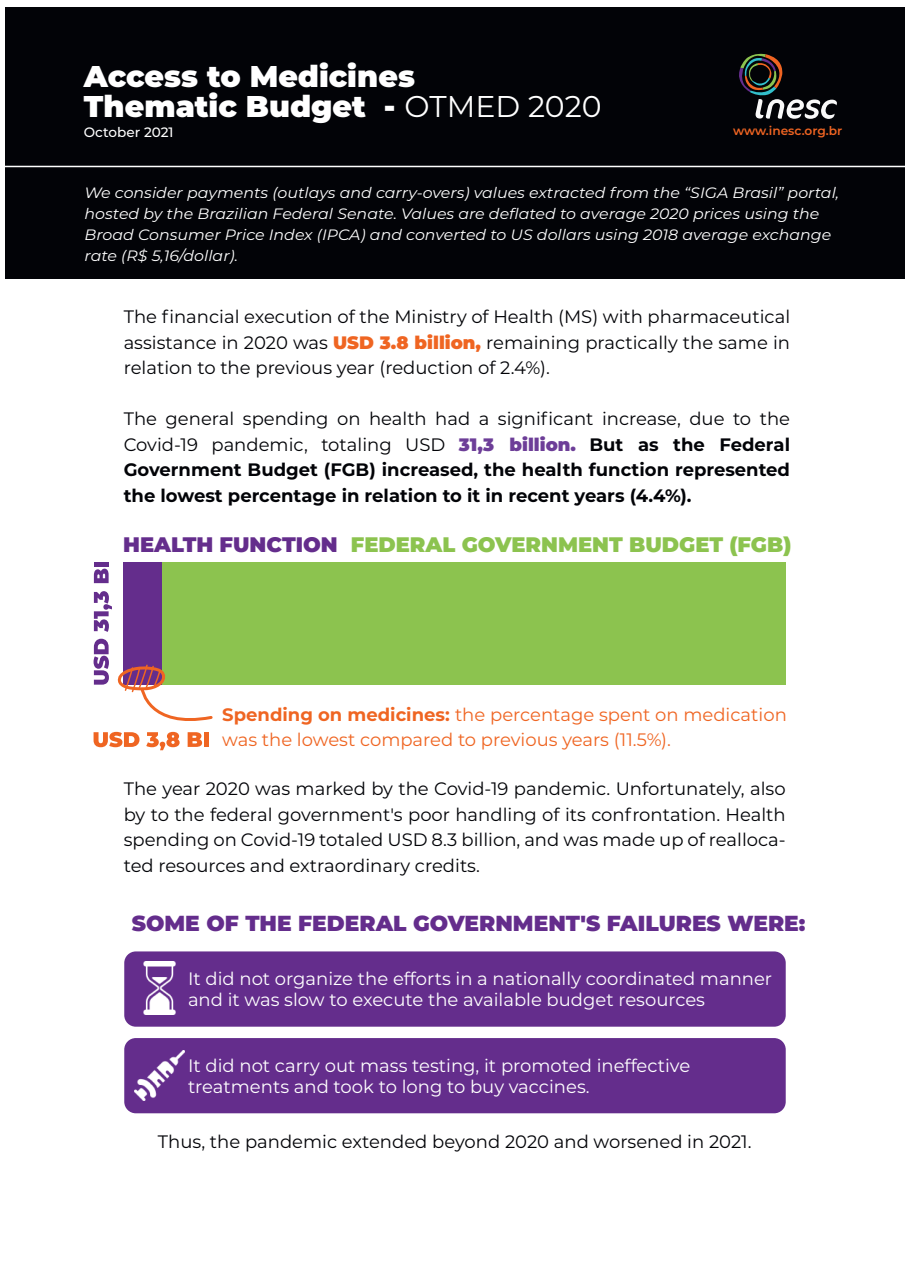
<style>
.page{position:relative;width:910px;height:1280px;background:#fff}
.page>*{position:absolute;margin:0;border:0;box-sizing:border-box;transform-origin:0 0}
.t1{font:900 30px/30px "Montserrat";color:#fff}
.t2{font:900 21.75px "Montserrat";color:#642d8c}
.t3{font:900 21px "Montserrat";color:#8cc34f}
.t4{font:18px/25.5px "Montserrat";color:#020307;text-align:justify}
.t5{font:700 18px/25.5px "Montserrat";color:#020307;text-align:justify}
.t6{font:18px/21px "Montserrat";color:#fff}
.t7{font:18px/25.5px "Montserrat";color:#ef6522}
.t8{font:italic 15px/21px "Montserrat";color:#fff;scale:1.05 1}
.t9{font:500 13.65px "Montserrat";color:#fff}
.t10{font:600 12.15px "Montserrat";letter-spacing:-.005em;color:#ef6422}
.s1{font-weight:400}
.s2{font-weight:900;color:#ef6522}
.s3{font-weight:900;color:#6d3e98}
.s4{color:#642d8c}
.s5{font-weight:700}
</style>
<div class="page">
<div style="left:5px;top:7px;width:900px;height:272px;background:#020307"></div>
<svg style="left:739px;top:53px;width:98px;height:66px"></svg>
<hr style="left:1px;top:166px;width:908px;height:1px;background:#fff">
<div style="left:124px;top:951px;width:662px;height:76px;background:#642d8c;border-radius:12px"></div>
<div style="left:124px;top:1038px;width:662px;height:75px;background:#642d8c;border-radius:12px"></div>
<img style="left:135px;top:1051px;width:50px;height:50px">
<img style="left:143px;top:962px;width:33px;height:52px">
<div style="left:161px;top:562px;width:625px;height:123px;background:#8cc34f"></div>
<div style="left:123px;top:562px;width:38px;height:123px;background:#642d8c"></div>
<svg style="left:94px;top:639px;width:119px;height:111px"></svg>
<svg style="left:94px;top:591px;width:18px;height:41px"></svg>
<svg style="left:94px;top:569px;width:15px;height:14px"></svg>
<div style="left:94px;top:562px;width:15px;height:5px;background:#642d8c"></div>
<h1 class="t1" style="left:84px;top:59px;width:519px">Access to Medicines<br>Thematic Budget - <span class="s1">OTMED 2020</span></h1>
<p class="t9" style="left:84px;top:123px;width:91px">October 2021</p>
<p class="t10" style="left:733px;top:122px;width:111px">www.inesc.org.br</p>
<p class="t8" style="left:85px;top:182px;width:720px">We consider payments (outlays and carry-overs) values extracted from the “SIGA Brasil” portal, hosted by the Brazilian Federal Senate. Values are deflated to average 2020 prices using the Broad Consumer Price Index (IPCA) and converted to US dollars using 2018 average exchange rate (R$ 5,16/dollar).</p>
<p class="t4" style="left:124px;top:304px;width:668px">The financial execution of the Ministry of Health (MS) with pharmaceutical assistance in 2020 was <span class="s2">USD 3.8 billion,</span> remaining practically the same in relation to the previous year (reduction of 2.4%).</p>
<p class="t5" style="left:124px;top:405px;width:668px"><span class="s1">The general spending on health had a significant increase, due to the Covid-19 pandemic, totaling USD</span> <span class="s3">31,3 billion.</span> But as the Federal Government Budget (FGB) increased, the health function represented the lowest percentage in relation to it in recent years (4.4%).</p>
<p class="t3" style="left:123px;top:529px;width:670px"><span class="s4">HEALTH FUNCTION</span> FEDERAL GOVERNMENT BUDGET (FGB)</p>
<p class="t7" style="left:222px;top:701px;width:566px"><span class="s5">Spending on medicines:</span> the percentage spent on medication was the lowest compared to previous years (11.5%).</p>
<p class="t4" style="left:124px;top:775px;width:664px">The year 2020 was marked by the Covid-19 pandemic. Unfortunately, also by to the federal government's poor handling of its confrontation. Health spending on Covid-19 totaled USD 8.3 billion, and was made up of realloca&shy;ted resources and extraordinary credits.</p>
<p class="t2" style="left:132px;top:906px;width:675px">SOME OF THE FEDERAL GOVERNMENT'S FAILURES WERE:</p>
<p class="t6" style="left:188px;top:967px;width:586px">It did not organize the efforts in a nationally coordinated manner and it was slow to execute the available budget resources</p>
<p class="t6" style="left:188px;top:1054px;width:504px">It did not carry out mass testing, it promoted ineffective treatments and took to long to buy vaccines.</p>
<p class="t4" style="left:158px;top:1129px;width:595px">Thus, the pandemic extended beyond 2020 and worsened in 2021.</p>
</div>
